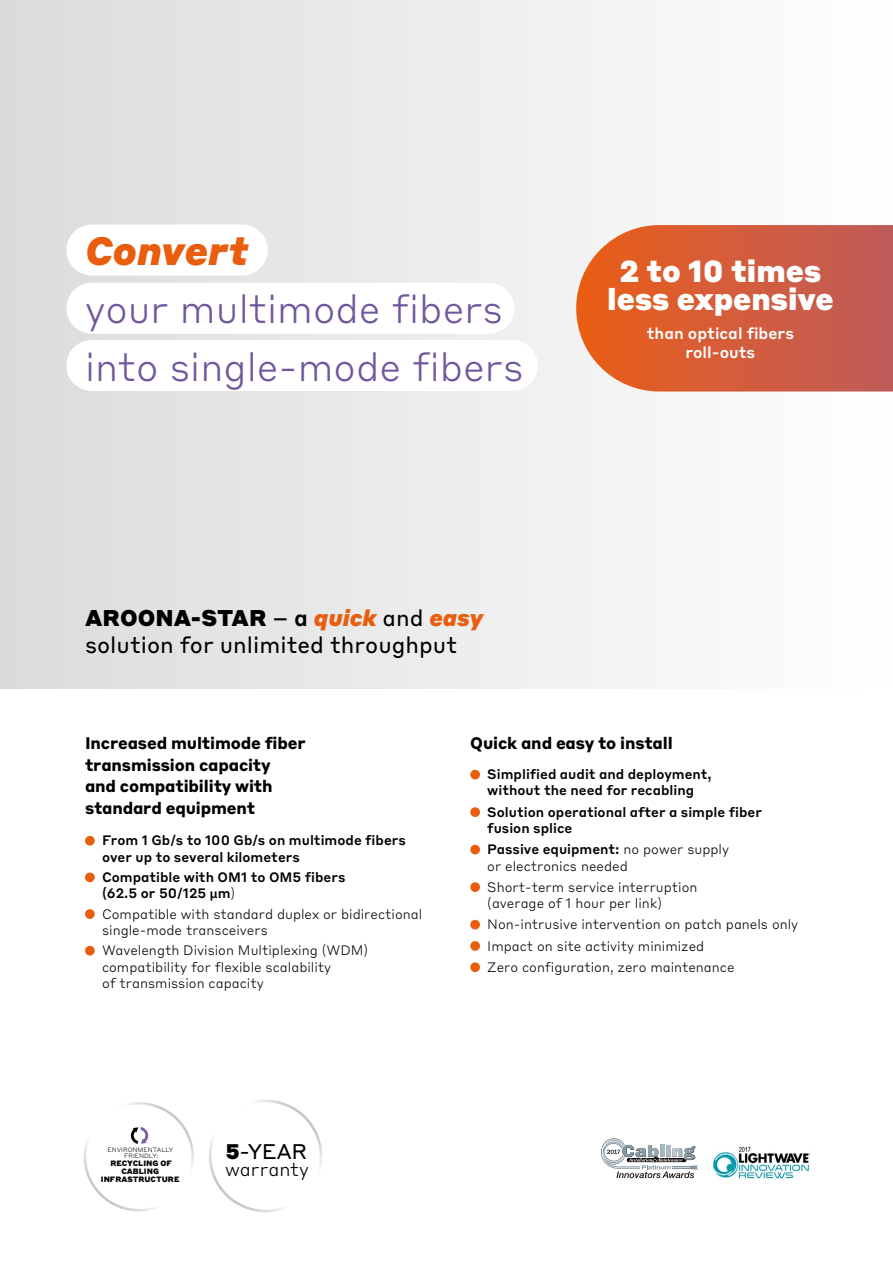
<style>
.page{position:relative;width:893px;height:1263px;background:#fff}
.page>*{position:absolute;margin:0;border:0;box-sizing:border-box;transform-origin:0 0}
.t1{font:300 39px/57.2px "Styrene B";color:#70569c}
.t2{font:italic 900 39px "Styrene B";color:#e95d0f}
.t3{font:900 30px/28.5px "Styrene B";color:#fff;text-align:center}
.t4{font:22.5px/27px "Styrene B";color:#000}
.t5{font:20.85px "Styrene B";color:#000}
.t6{font:300 18.6px "Styrene B";color:#000}
.t7{font:700 16.5px/21.5px "Styrene B";letter-spacing:-.01em;color:#000}
.t8{font:500 15.75px/19.5px "Styrene B";color:#fff;text-align:center}
.t9{font:300 13.5px/16.2px "Styrene B";color:#000}
.t10{font:500 13.5px/16.2px "Styrene B";color:#000}
.t11{font:900 7.65px/7.8px "Styrene B";color:#000;text-align:center}
.t12{font:300 6.15px/5.7px "Styrene B";color:#000;text-align:center}
.s1{font-weight:900}
.s2{font-weight:500}
.s3{font-weight:900;font-style:italic;color:#e95d0f}
.s4{font-family:"Myriad Pro";font-weight:600}
.s5{font-weight:300}
</style>
<div class="page">
<div style="left:0;top:0;width:893px;height:689px;background:linear-gradient(to right,#dadbdc,#fff)"></div>
<div style="left:66px;top:225px;width:202px;height:51px;background:#fff;border-radius:26px"></div>
<div style="left:66px;top:283px;width:448px;height:51px;background:#fff;border-radius:26px"></div>
<div style="left:66px;top:340px;width:472px;height:51px;background:#fff;border-radius:26px"></div>
<svg style="left:576px;top:225px;width:317px;height:167px"></svg>
<svg style="left:85px;top:836px;width:10px;height:9px"></svg>
<svg style="left:85px;top:872px;width:10px;height:10px"></svg>
<svg style="left:85px;top:909px;width:10px;height:10px"></svg>
<svg style="left:85px;top:946px;width:10px;height:9px"></svg>
<svg style="left:470px;top:770px;width:10px;height:9px"></svg>
<svg style="left:470px;top:807px;width:10px;height:10px"></svg>
<svg style="left:470px;top:845px;width:10px;height:9px"></svg>
<svg style="left:470px;top:882px;width:10px;height:10px"></svg>
<svg style="left:470px;top:920px;width:10px;height:9px"></svg>
<svg style="left:470px;top:941px;width:10px;height:10px"></svg>
<svg style="left:470px;top:962px;width:10px;height:10px"></svg>
<div style="left:84px;top:1102px;width:110px;height:109px;border:3px solid #fff;border-radius:50%"></div>
<svg style="left:131px;top:1127px;width:18px;height:17px"></svg>
<div style="left:209px;top:1100px;width:113px;height:112px;border:3px solid #fff;border-radius:50%"></div>
<svg style="left:601px;top:1138px;width:98px;height:40px"></svg>
<img style="left:713px;top:1146px;width:98px;height:33px">
<h1 class="t2" style="left:85px;top:217px;width:165px">Convert</h1>
<h1 class="t1" style="left:85px;top:278px;width:440px">your multimode fibers into single-mode fibers</h1>
<h2 class="t3" style="left:607px;top:254px;width:228px">2 to 10 times less expensive</h2>
<p class="t8" style="left:647px;top:322px;width:149px">than optical fibers roll-outs</p>
<h3 class="t4" style="left:85px;top:603px;width:400px"><span class="s1">AROONA-STAR</span> <span class="s2">– a</span> <span class="s3">quick</span> and <span class="s3">easy </span>solution for unlimited throughput</h3>
<p class="t7" style="left:85px;top:731px;width:222px">Increased multimode fiber transmission capacity and compatibility with standard equipment</p>
<p class="t7" style="left:470px;top:731px;width:204px">Quick and easy to install</p>
<p class="t10" style="left:487px;top:765px;width:226px">Simplified audit and deployment, without the need for recabling</p>
<p class="t10" style="left:487px;top:803px;width:276px">Solution operational after a simple fiber fusion splice</p>
<p class="t9" style="left:487px;top:840px;width:243px"><span class="s2">Passive equipment:</span> no power supply or electronics needed</p>
<p class="t9" style="left:487px;top:878px;width:212px">Short-term service interruption (average of 1 hour per link)</p>
<p class="t9" style="left:487px;top:913px;width:313px;line-height:21.3px">Non-intrusive intervention on patch panels only<br>Impact on site activity minimized<br>Zero configuration, zero maintenance</p>
<p class="t10" style="left:102px;top:831px;width:305px">From 1 Gb/s to 100 Gb/s on multimode fibers over up to several kilometers</p>
<p class="t10" style="left:102px;top:868px;width:245px">Compatible with OM1 to OM5 fibers (62.5 or 50/125 <span class="s4">µ</span>m<span class="s5">)</span></p>
<p class="t9" style="left:102px;top:905px;width:322px">Compatible with standard duplex or bidirectional single-mode transceivers</p>
<p class="t9" style="left:102px;top:941px;width:268px">Wavelength Division Multiplexing (WDM) compatibility for flexible scalability<br>of transmission capacity</p>
<p class="t12" style="left:107px;top:1147px;width:67px">ENVIRONMENTALLY<br>FRIENDLY:</p>
<p class="t11" style="left:101px;top:1158px;width:80px">RECYCLING OF<br>CABLING<br>INFRASTRUCTURE</p>
<h3 class="t5" style="left:226px;top:1134px;width:83px"><span class="s1">5</span>-YEAR</h3>
<h3 class="t6" style="left:225px;top:1154px;width:85px">warranty</h3>
</div>
